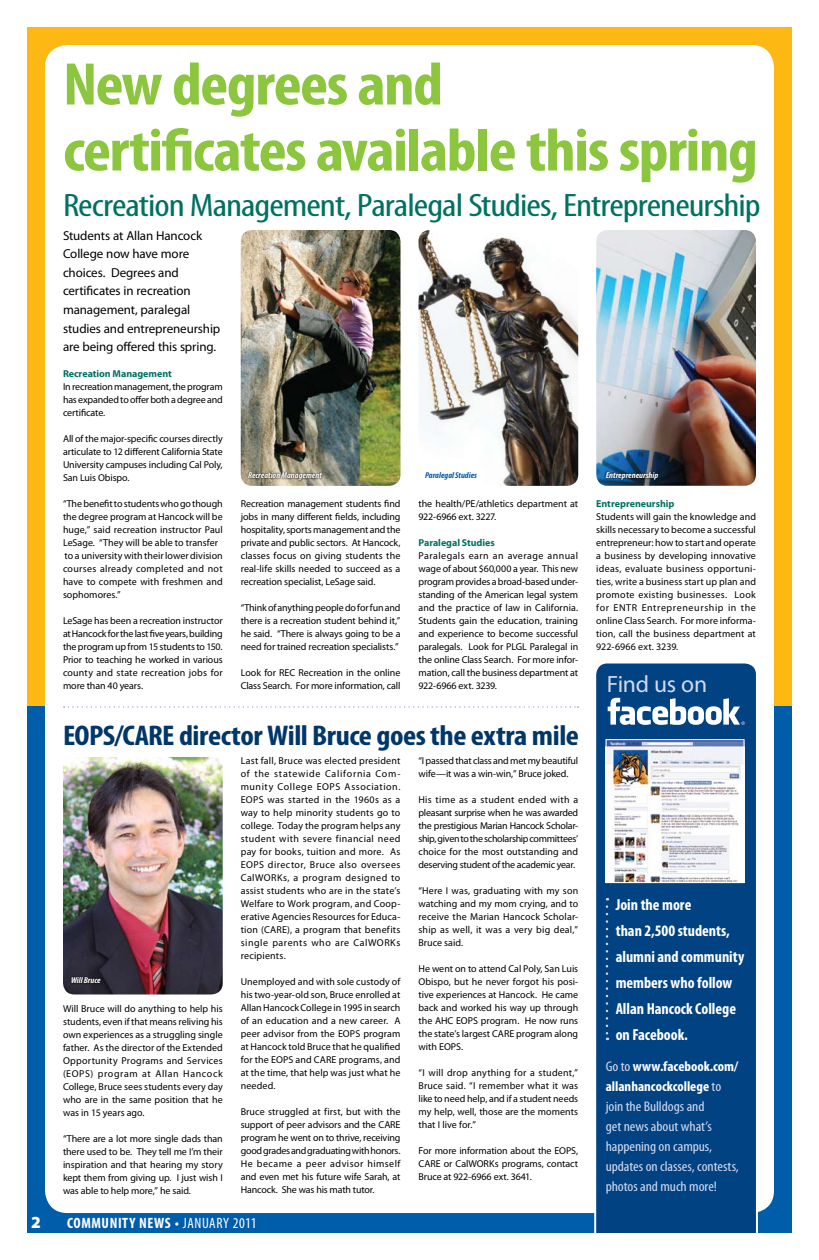
<style>
.page{position:relative;width:819px;height:1260px;background:#fff}
.page>*{position:absolute;margin:0;border:0;box-sizing:border-box;transform-origin:0 0}
.t1{font:700 condensed 60.7px/66px "Myriad Pro";letter-spacing:-.025em;color:#8cc63f;scale:1.1 1}
.t2{font:condensed 32.6px "Myriad Pro";letter-spacing:-.025em;color:#007161;scale:1.22 1}
.t3{font:700 condensed 28.6px "Myriad Pro";letter-spacing:-.015em;color:#003768;scale:1.1 1}
.t4{font:23.7px "Myriad Pro";letter-spacing:-.015em;color:#d3d9ee}
.t5{font:900 17px "Myriad Pro";color:#fff}
.t6{font:700 condensed 16px/26px "Myriad Pro";color:#fff}
.t7{font:700 condensed 15px "Myriad Pro";letter-spacing:.04em;color:#fff}
.t8{font:condensed 14px/20px "Myriad Pro";letter-spacing:-.005em;color:#d3d9ee;scale:1.1 1}
.t9{font:13px/18.6px "Myriad Pro";letter-spacing:-.01em;color:#000}
.t10{font:10px/13px "Myriad Pro";letter-spacing:-.005em;color:#000;text-align:justify}
.t11{font:700 10px "Myriad Pro";letter-spacing:-.005em;color:#007161}
.t12{font:italic 700 condensed 8.5px "Myriad Pro";color:#fff;scale:1.05 1}
.t13{font:italic 700 condensed 8.5px "Myriad Pro";color:#005bab;scale:1.05 1}
.s1{font-weight:400}
.s2{font-weight:700;color:#fff}
</style>
<div class="page">
<div style="left:27px;top:27px;width:765px;height:1206px;background:#fdb813"></div>
<div style="left:27px;top:706px;width:765px;height:527px;background:#005daa"></div>
<div style="left:45px;top:45px;width:729px;height:1168px;background:#fff;border-radius:22px"></div>
<svg style="left:64px;top:706px;width:515px;height:2px"></svg>
<div style="left:595px;top:662px;width:162px;height:591px;background:#004282;border-radius:12px"></div>
<div style="left:594px;top:662px;width:164px;height:592px;border:2px solid #fff;border-radius:12px"></div>
<div style="left:562px;top:1233px;width:243px;height:21px;background:#fff"></div>
<svg style="left:608px;top:698px;width:137px;height:27px"></svg>
<img style="left:608px;top:741px;width:134px;height:140px">
<div style="left:606px;top:739px;width:138px;height:144px;border:1px solid #fff"></div>
<svg style="left:606px;top:907px;width:2px;height:133px"></svg>
<img style="left:63px;top:757px;width:160px;height:237px">
<svg style="left:70px;top:975px;width:32px;height:10px"></svg>
<img style="left:241px;top:230px;width:159px;height:256px">
<img style="left:418px;top:230px;width:160px;height:256px">
<img style="left:596px;top:230px;width:160px;height:256px">
<svg style="left:246px;top:470px;width:78px;height:12px"></svg>
<svg style="left:604px;top:470px;width:56px;height:12px"></svg>
<h1 class="t1" style="left:63px;top:50px;width:633px">New degrees and<br>certificates available this spring</h1>
<h2 class="t2" style="left:63px;top:186px;width:573px">Recreation Management, Paralegal Studies, Entrepreneurship</h2>
<h3 class="t9" style="left:63px;top:226px;width:159px">Students at Allan Hancock<br>College now have more choices. Degrees and certificates in recreation management, paralegal studies and entrepreneurship are being offered this spring.</h3>
<p class="t11" style="left:63px;top:367px;width:110px">Recreation Management</p>
<p class="t10" style="left:63px;top:380px;width:161px">In recreation management, the program has expanded to offer both a degree and certificate.</p>
<p class="t10" style="left:63px;top:432px;width:161px">All of the major-specific courses directly articulate to 12 different California State University campuses including Cal Poly, San Luis Obispo.</p>
<p class="t10" style="left:63px;top:497px;width:161px;text-align:left">“The benefit to students who go though the degree program at Hancock will be huge,” said recreation instructor Paul LeSage. “They will be able to transfer to a university with their lower division courses already completed and not have to compete with freshmen and sophomores.”</p>
<p class="t10" style="left:63px;top:614px;width:161px">LeSage has been a recreation instructor at Hancock for the last five years, building the program up from 15 students to 150.<br>Prior to teaching he worked in various county and state recreation jobs for more than 40 years.</p>
<p class="t12" style="left:248px;top:470px;width:72px">Recreation Management</p>
<p class="t13" style="left:425px;top:470px;width:51px">Paralegal Studies</p>
<p class="t12" style="left:606px;top:470px;width:52px">Entrepreneurship</p>
<p class="t10" style="left:241px;top:497px;width:161px">Recreation management students find jobs in many different fields, including hospitality, sports management and the private and public sectors. At Hancock, classes focus on giving students the real-life skills needed to succeed as a recreation specialist, LeSage said.</p>
<p class="t10" style="left:241px;top:601px;width:161px">“Think of anything people do for fun and there is a recreation student behind it,” he said. “There is always going to be a need for trained recreation specialists.”</p>
<p class="t10" style="left:241px;top:666px;width:161px">Look for REC Recreation in the online<br>Class Search. For more information, call</p>
<p class="t10" style="left:418px;top:497px;width:161px">the health/PE/athletics department at<br>922-6966 ext. 3227.</p>
<p class="t11" style="left:418px;top:536px;width:78px">Paralegal Studies</p>
<p class="t10" style="left:418px;top:549px;width:161px">Paralegals earn an average annual wage of about $60,000 a year. This new program provides a broad-based under&shy;standing of the American legal system and the practice of law in California.<br>Students gain the education, training and experience to become successful paralegals. Look for PLGL Paralegal in the online Class Search. For more infor&shy;mation, call the business department at 922-6966 ext. 3239.</p>
<p class="t11" style="left:596px;top:497px;width:80px">Entrepreneurship</p>
<p class="t10" style="left:596px;top:510px;width:161px">Students will gain the knowledge and skills necessary to become a successful entrepreneur: how to start and operate a business by developing innovative ideas, evaluate business opportuni&shy;ties, write a business start up plan and promote existing businesses. Look for ENTR Entrepreneurship in the online Class Search. For more informa&shy;tion, call the business department at 922-6966 ext. 3239.</p>
<h3 class="t4" style="left:607px;top:670px;width:102px">Find us on</h3>
<h3 class="t3" style="left:63px;top:718px;width:471px">EOPS/CARE director Will Bruce goes the extra mile</h3>
<p class="t12" style="left:71px;top:975px;width:30px">Will Bruce</p>
<p class="t10" style="left:63px;top:1002px;width:161px">Will Bruce will do anything to help his students, even if that means reliving his own experiences as a struggling single father. As the director of the Extended Opportunity Programs and Services (EOPS) program at Allan Hancock College, Bruce sees students every day who are in the same position that he was in 15 years ago.</p>
<p class="t10" style="left:63px;top:1132px;width:161px">“There are a lot more single dads than there used to be. They tell me I’m their inspiration and that hearing my story kept them from giving up. I just wish I was able to help more,” he said.</p>
<p class="t10" style="left:241px;top:754px;width:161px">Last fall, Bruce was elected president of the statewide California Com&shy;munity College EOPS Association.<br>EOPS was started in the 1960s as a way to help minority students go to college. Today the program helps any student with severe financial need pay for books, tuition and more. As EOPS director, Bruce also oversees CalWORKs, a program designed to assist students who are in the state’s Welfare to Work program, and Coop&shy;erative Agencies Resources for Educa&shy;tion (CARE), a program that benefits single parents who are CalWORKs recipients.</p>
<p class="t10" style="left:241px;top:975px;width:161px">Unemployed and with sole custody of his two-year-old son, Bruce enrolled at Allan Hancock College in 1995 in search of an education and a new career. A peer advisor from the EOPS program at Hancock told Bruce that he qualified for the EOPS and CARE programs, and at the time, that help was just what he needed.</p>
<p class="t10" style="left:241px;top:1105px;width:161px">Bruce struggled at first, but with the support of peer advisors and the CARE program he went on to thrive, receiving good grades and graduating with honors.<br>He became a peer advisor himself and even met his future wife Sarah, at Hancock. She was his math tutor.</p>
<h3 class="t5" style="left:31px;top:1213px;width:11px">2</h3>
<h3 class="t7" style="left:67px;top:1214px;width:191px">COMMUNITY NEWS • <span class="s1">JANUARY 2011</span></h3>
<p class="t10" style="left:419px;top:754px;width:161px">“I passed that class and met my beautiful wife—it was a win-win,” Bruce joked.</p>
<p class="t10" style="left:419px;top:793px;width:161px">His time as a student ended with a pleasant surprise when he was awarded the prestigious Marian Hancock Scholar&shy;ship, given to the scholarship committees’ choice for the most outstanding and deserving student of the academic year.</p>
<p class="t10" style="left:419px;top:884px;width:161px">“Here I was, graduating with my son watching and my mom crying, and to receive the Marian Hancock Scholar&shy;ship as well, it was a very big deal,” Bruce said.</p>
<p class="t10" style="left:419px;top:962px;width:161px">He went on to attend Cal Poly, San Luis Obispo, but he never forgot his posi&shy;tive experiences at Hancock. He came back and worked his way up through the AHC EOPS program. He now runs the state’s largest CARE program along with EOPS.</p>
<p class="t10" style="left:419px;top:1066px;width:161px">“I will drop anything for a student,” Bruce said. “I remember what it was like to need help, and if a student needs my help, well, those are the moments that I live for.”</p>
<p class="t10" style="left:419px;top:1144px;width:161px">For more information about the EOPS, CARE or CalWORKs programs, contact Bruce at 922-6966 ext. 3641.</p>
<h3 class="t6" style="left:616px;top:891px;width:130px">Join the more<br>than 2,500 students, alumni and community members who follow<br>Allan Hancock College on Facebook.</h3>
<h3 class="t8" style="left:606px;top:1057px;width:123px">Go to <span class="s2">www.facebook.com/ allanhancockcollege</span> to join the Bulldogs and<br>get news about what’s happening on campus, updates on classes, contests, photos and much more!</h3>
</div>
